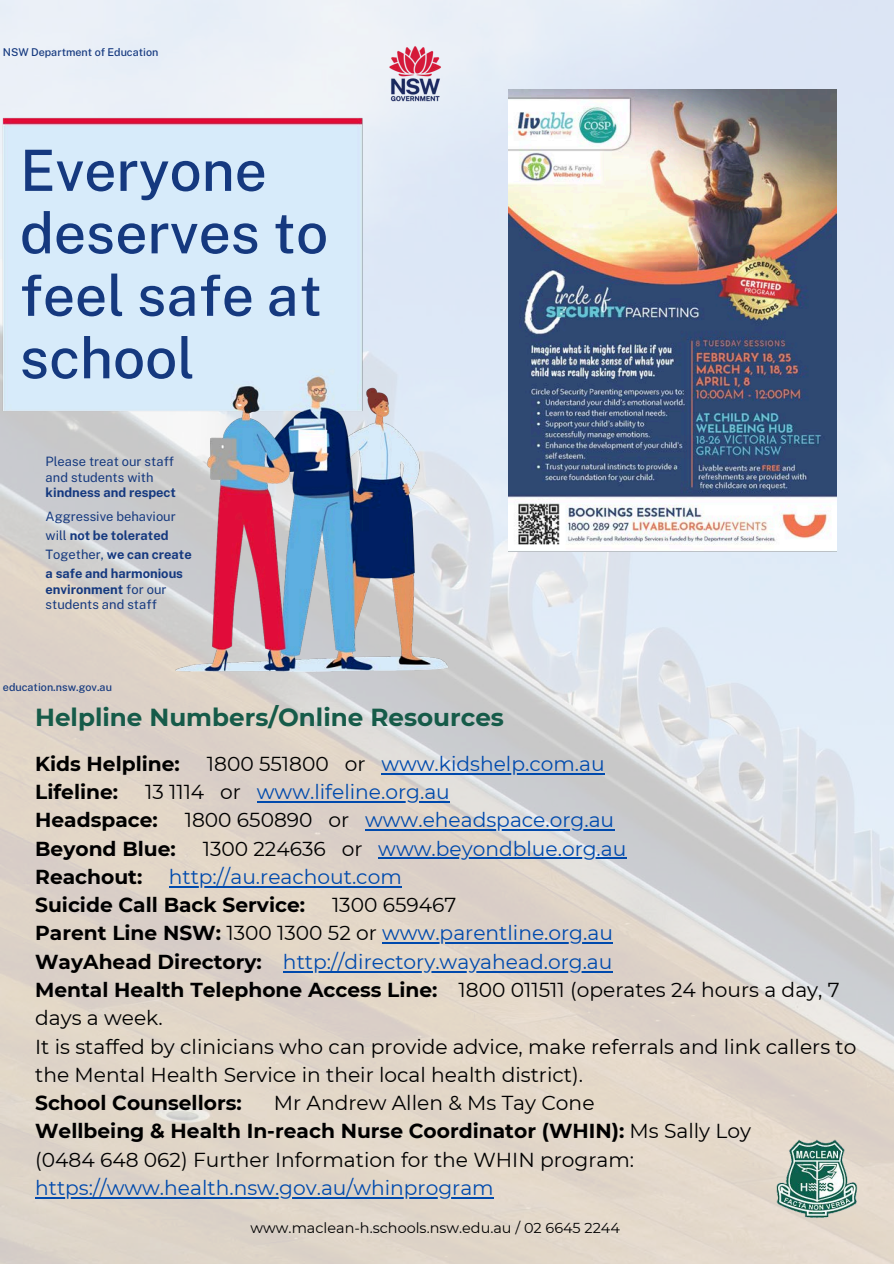
<style>
.page{position:relative;width:894px;height:1264px;background:#fff}
.page>*{position:absolute;margin:0;border:0;box-sizing:border-box;transform-origin:0 0}
.t1{font:500 56.85px/62.4px "Public Sans";color:#15397f}
.t2{font:700 24.6px "Montserrat";color:#165b49}
.t3{font:20.25px/28.2px "Montserrat";color:#000}
.t4{font:20.25px "Montserrat";color:#004aad}
.t5{font:700 20.25px/28.2px "Montserrat";color:#000}
.t6{font:14.4px "Montserrat";color:#000}
.t7{font:700 12.9px/19px "Public Sans";color:#15397f}
.t8{font:12.9px/15.5px "Public Sans";color:#15397f}
.t9{font:500 10.8px "Public Sans";color:#15397f}
.s1{font-weight:400}
.s2{font-weight:700}
.s3{font-weight:400;color:#004aad}
.s4{color:#004aad}
</style>
<div class="page">
<img style="left:0;top:0;width:893px;height:1263px">
<hr style="left:381px;top:772px;width:223px;height:2px;background:#004aad">
<hr style="left:257px;top:801px;width:192px;height:1px;background:#004aad">
<hr style="left:365px;top:829px;width:249px;height:2px;background:#004aad">
<hr style="left:378px;top:857px;width:248px;height:2px;background:#004aad">
<hr style="left:169px;top:885px;width:232px;height:2px;background:#004aad">
<hr style="left:382px;top:942px;width:230px;height:2px;background:#004aad">
<hr style="left:283px;top:970px;width:329px;height:2px;background:#004aad">
<hr style="left:35px;top:1196px;width:458px;height:2px;background:#004aad">
<img style="left:774px;top:1136px;width:84px;height:84px">
<img style="left:0;top:116px;width:450px;height:558px">
<img style="left:386px;top:44px;width:57px;height:60px">
<img style="left:508px;top:89px;width:328px;height:463px">
<p class="t9" style="left:3px;top:46px;width:157px">NSW Department of Education</p>
<p class="t1" style="left:20px;top:139px;width:310px">Everyone deserves to feel safe at school</p>
<p class="t8" style="left:46px;top:454px;width:130px">Please treat our staff and students with</p>
<p class="t7" style="left:46px;top:483px;width:132px">kindness and respect</p>
<p class="t7" style="left:46px;top:507px;width:147px"><span class="s1">Aggressive behaviour will</span> not be tolerated<br><span class="s1">Together,</span> we can create a safe and harmonious</p>
<p class="t8" style="left:46px;top:581px;width:122px;line-height:15px"><span class="s2">environment</span> for our students and staff</p>
<p class="t9" style="left:3px;top:680px;width:110px">education.nsw.gov.au</p>
<p class="t2" style="left:35px;top:702px;width:470px">Helpline Numbers/Online Resources</p>
<p class="t5" style="left:35px;top:749px;width:146px">Kids Helpline:</p>
<p class="t3" style="left:207px;top:749px;width:160px">1800 551800 or</p>
<h1 class="t4" style="left:381px;top:751px;width:225px">www.kidshelp.com.au</h1>
<h1 class="t5" style="left:35px;top:777px;width:84px">Lifeline:</h1>
<h1 class="t3" style="left:145px;top:777px;width:97px">13 1114 or</h1>
<p class="t4" style="left:257px;top:779px;width:194px">www.lifeline.org.au</p>
<p class="t5" style="left:35px;top:806px;width:124px">Headspace:</p>
<p class="t3" style="left:185px;top:806px;width:166px">1800 650890 or</p>
<h2 class="t4" style="left:365px;top:807px;width:250px">www.eheadspace.org.au</h2>
<h2 class="t5" style="left:35px;top:834px;width:142px">Beyond Blue:</h2>
<h2 class="t3" style="left:203px;top:834px;width:161px">1300 224636 or</h2>
<h3 class="t4" style="left:378px;top:836px;width:249px">www.beyondblue.org.au</h3>
<h3 class="t5" style="left:35px;top:862px;width:109px">Reachout:</h3>
<p class="t5" style="left:35px;top:862px;width:368px;text-indent:134px"><span class="s3">http://au.reachout.com<br></span>Suicide Call Back Service:</p>
<p class="t3" style="left:35px;top:890px;width:579px;text-indent:297px">1300 659467<br><span class="s2">Parent Line NSW:</span> 1300 1300 52 or <span class="s4">www.parentline.org.au</span></p>
<h4 class="t5" style="left:35px;top:947px;width:228px">WayAhead Directory:</h4>
<p class="t3" style="left:35px;top:947px;width:822px;text-indent:248px"><span class="s4">http://directory.wayahead.org.au<br></span><span class="s2">Mental Health Telephone Access Line:</span> 1800 011511 (operates 24 hours a day, 7 days a week.<br>It is staffed by clinicians who can provide advice, make referrals and link callers to the Mental Health Service in their local health district).<br><span class="s2">School Counsellors:</span></p>
<p class="t3" style="left:35px;top:1088px;width:717px;text-indent:239px">Mr Andrew Allen &amp; Ms Tay Cone<br><span class="s2">Wellbeing &amp; Health In-reach Nurse Coordinator (WHIN):</span> Ms Sally Loy (0484 648 062) Further Information for the WHIN program:</p>
<p class="t4" style="left:35px;top:1175px;width:460px">https://www.health.nsw.gov.au/whinprogram</p>
<p class="t6" style="left:250px;top:1218px;width:371px">www.maclean-h.schools.nsw.edu.au / 02 6645 2244</p>
</div>
